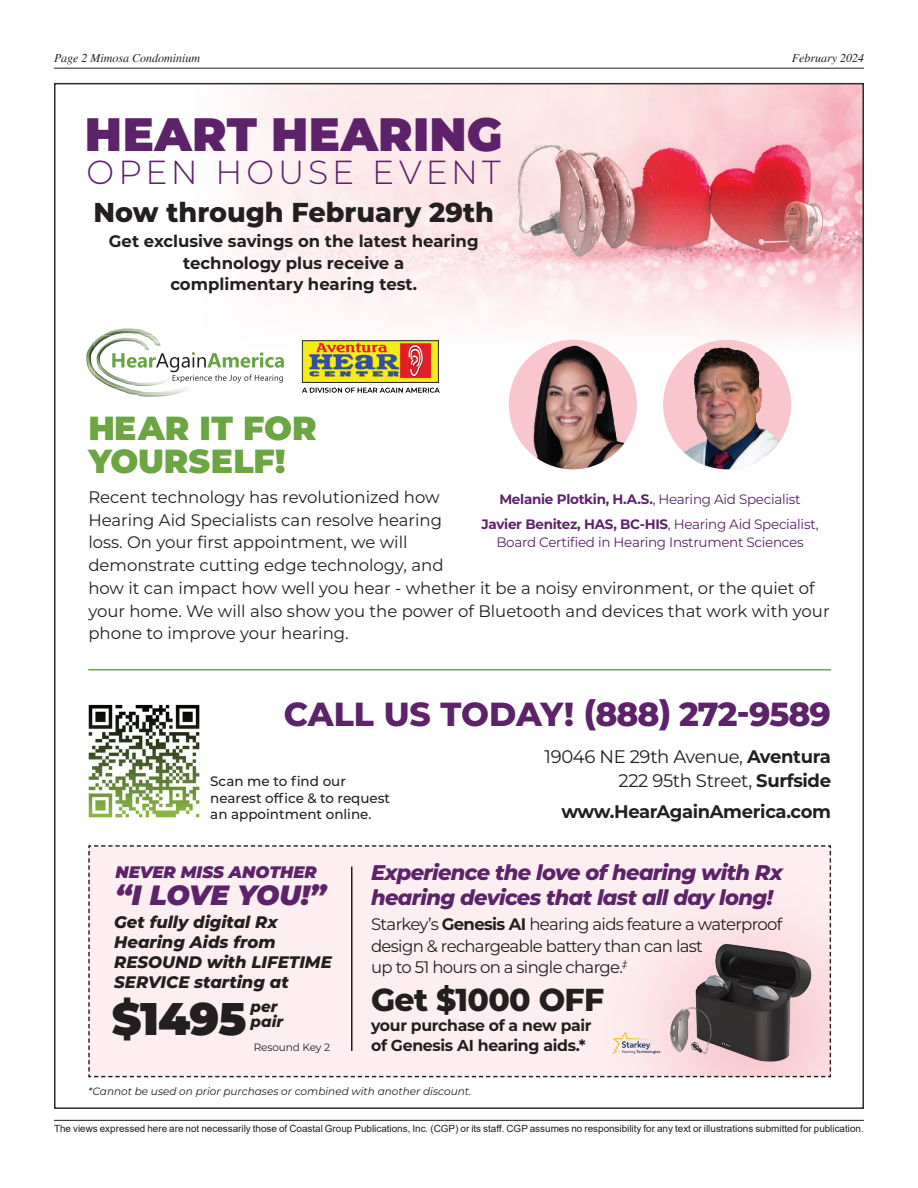
<style>
.page{position:relative;width:918px;height:1188px;background:#fff}
.page>*{position:absolute;margin:0;border:0;box-sizing:border-box;transform-origin:0 0}
.t1{font:900 46.8px "Montserrat";letter-spacing:.005em;color:#5d226a}
.t2{font:900 45.75px "Montserrat";color:#231f20}
.t3{font:800 33.3px "Montserrat";letter-spacing:-.03em;color:#5d226a}
.t4{font:900 33.3px/33.3px "Montserrat";letter-spacing:.005em;color:#6ba642}
.t5{font:300 33.3px "Montserrat";letter-spacing:.125em;color:#5d226a}
.t6{font:800 31.65px "Montserrat";letter-spacing:-.02em;color:#231f20}
.t7{font:italic 900 27.9px "Montserrat";letter-spacing:-.015em;color:#5d226a}
.t8{font:800 27.3px "Montserrat";color:#231f20}
.t9{font:italic 800 21.15px/24.3px "Montserrat";letter-spacing:-.03em;color:#5d226a}
.t10{font:18.15px/24.3px "Montserrat";letter-spacing:-.02em;color:#231f20;text-align:right}
.t11{font:700 18.15px "Montserrat";letter-spacing:-.02em;color:#231f20}
.t12{font:16.65px/22.8px "Montserrat";color:#231f20}
.t13{font:16.65px/21.1px "Montserrat";letter-spacing:-.04em;color:#231f20}
.t14{font:700 16.65px/21.1px "Montserrat";color:#231f20;text-align:center}
.t15{font:italic 800 16.65px/19.6px "Montserrat";color:#231f20}
.t16{font:italic 900 16.65px "Montserrat";color:#5d226a}
.t17{font:700 15.9px/20.2px "Montserrat";letter-spacing:-.02em;color:#231f20}
.t18{font:italic 800 15.45px/15.5px "Montserrat";color:#231f20}
.t19{font:700 13.65px/25px "Montserrat";letter-spacing:-.02em;color:#5d226a;text-align:center}
.t20{font:500 13.65px/16.4px "Montserrat";color:#231f20}
.t21{font:13.65px "Montserrat";letter-spacing:-.02em;color:#5d226a}
.t22{font:italic 12px "Times";color:#231f20}
.t23{font:italic 10.65px "Montserrat";color:#231f20}
.t24{font:10.65px "Montserrat";letter-spacing:-.01em;color:#231f20}
.t25{font:9.9px "Arial";color:#231f20}
.s1{font-weight:400}
.s2{font-weight:700}
</style>
<div class="page">
<hr style="left:54px;top:1120px;width:810px;height:1px;background:#231f20">
<hr style="left:54px;top:68px;width:810px;height:1px;background:#231f20">
<img style="left:234px;top:86px;width:627px;height:254px">
<img style="left:86px;top:328px;width:58px;height:35px">
<img style="left:133px;top:394px;width:42px;height:3px">
<img style="left:87px;top:331px;width:101px;height:63px">
<img style="left:94px;top:335px;width:66px;height:53px">
<img style="left:114px;top:338px;width:23px;height:2px">
<img style="left:129px;top:384px;width:30px;height:2px">
<img style="left:97px;top:340px;width:73px;height:44px">
<svg style="left:112px;top:352px;width:172px;height:31px"></svg>
<img style="left:296px;top:334px;width:148px;height:59px">
<img style="left:88px;top:704px;width:112px;height:114px">
<hr style="left:88px;top:669px;width:743px;height:1px;background:#6ba642">
<img style="left:509px;top:340px;width:128px;height:129px">
<img style="left:663px;top:340px;width:128px;height:129px">
<svg style="left:88px;top:845px;width:743px;height:232px"></svg>
<p class="t22" style="left:54px;top:52px;width:148px">Page 2 Mimosa Condominium</p>
<p class="t22" style="left:792px;top:52px;width:74px">February 2024</p>
<p class="t1" style="left:85px;top:99px;width:419px">HEART HEARING</p>
<p class="t5" style="left:87px;top:149px;width:416px">OPEN HOUSE EVENT</p>
<p class="t8" style="left:94px;top:193px;width:402px">Now through February 29th</p>
<p class="t14" style="left:109px;top:230px;width:371px">Get exclusive savings on the latest hearing technology plus receive a<br>complimentary hearing test.</p>
<p class="t4" style="left:88px;top:409px;width:230px">HEAR IT FOR<br>YOURSELF!</p>
<p class="t12" style="left:88px;top:485px;width:743px">Recent technology has revolutionized how<br>Hearing Aid Specialists can resolve hearing<br>loss. On your first appointment, we will<br>demonstrate cutting edge technology, and<br>how it can impact how well you hear - whether it be a noisy environment, or the quiet of your home. We will also show you the power of Bluetooth and devices that work with your phone to improve your hearing.</p>
<p class="t19" style="left:481px;top:486px;width:339px">Melanie Plotkin, H.A.S.<span class="s1">, Hearing Aid Specialist<br></span>Javier Benitez, HAS, BC-HIS<span class="s1">, Hearing Aid Specialist,</span></p>
<p class="t21" style="left:496px;top:533px;width:309px">Board Certified in Hearing Instrument Sciences</p>
<p class="t3" style="left:284px;top:690px;width:549px">CALL US TODAY! (888) 272-9589</p>
<p class="t20" style="left:210px;top:773px;width:181px">Scan me to find our nearest office &amp; to request an appointment online.</p>
<p class="t10" style="left:545px;top:743px;width:288px">19046 NE 29th Avenue, <span class="s2">Aventura<br></span>222 95th Street, <span class="s2">Surfside</span></p>
<p class="t11" style="left:561px;top:798px;width:271px">www.HearAgainAmerica.com</p>
<p class="t16" style="left:116px;top:859px;width:203px">NEVER MISS ANOTHER</p>
<p class="t7" style="left:116px;top:874px;width:212px">“I LOVE YOU!”</p>
<p class="t15" style="left:114px;top:912px;width:219px">Get fully digital Rx<br>Hearing Aids from<br>RESOUND with LIFETIME<br>SERVICE starting at</p>
<p class="t2" style="left:112px;top:985px;width:136px">$1495</p>
<p class="t18" style="left:251px;top:998px;width:34px">per pair</p>
<p class="t24" style="left:254px;top:1040px;width:78px">Resound Key 2</p>
<p class="t9" style="left:371px;top:860px;width:413px">Experience the love of hearing with Rx hearing devices that last all day long!</p>
<p class="t13" style="left:371px;top:913px;width:413px">Starkey’s <span class="s2">Genesis AI</span> hearing aids feature a waterproof design &amp; rechargeable battery than can last<br>up to 51 hours on a single charge.<sup>‡</sup></p>
<p class="t6" style="left:371px;top:976px;width:235px">Get $1000 OFF</p>
<p class="t17" style="left:371px;top:1014px;width:222px">your purchase of a new pair of Genesis AI hearing aids.*</p>
<p class="t23" style="left:88px;top:1084px;width:385px">*Cannot be used on prior purchases or combined with another discount.</p>
<p class="t25" style="left:54px;top:1122px;width:811px">The views expressed here are not necessarily those of Coastal Group Publications, Inc. (CGP) or its staff. CGP assumes no responsibility for any text or illustrations submitted for publication.</p>
</div>
